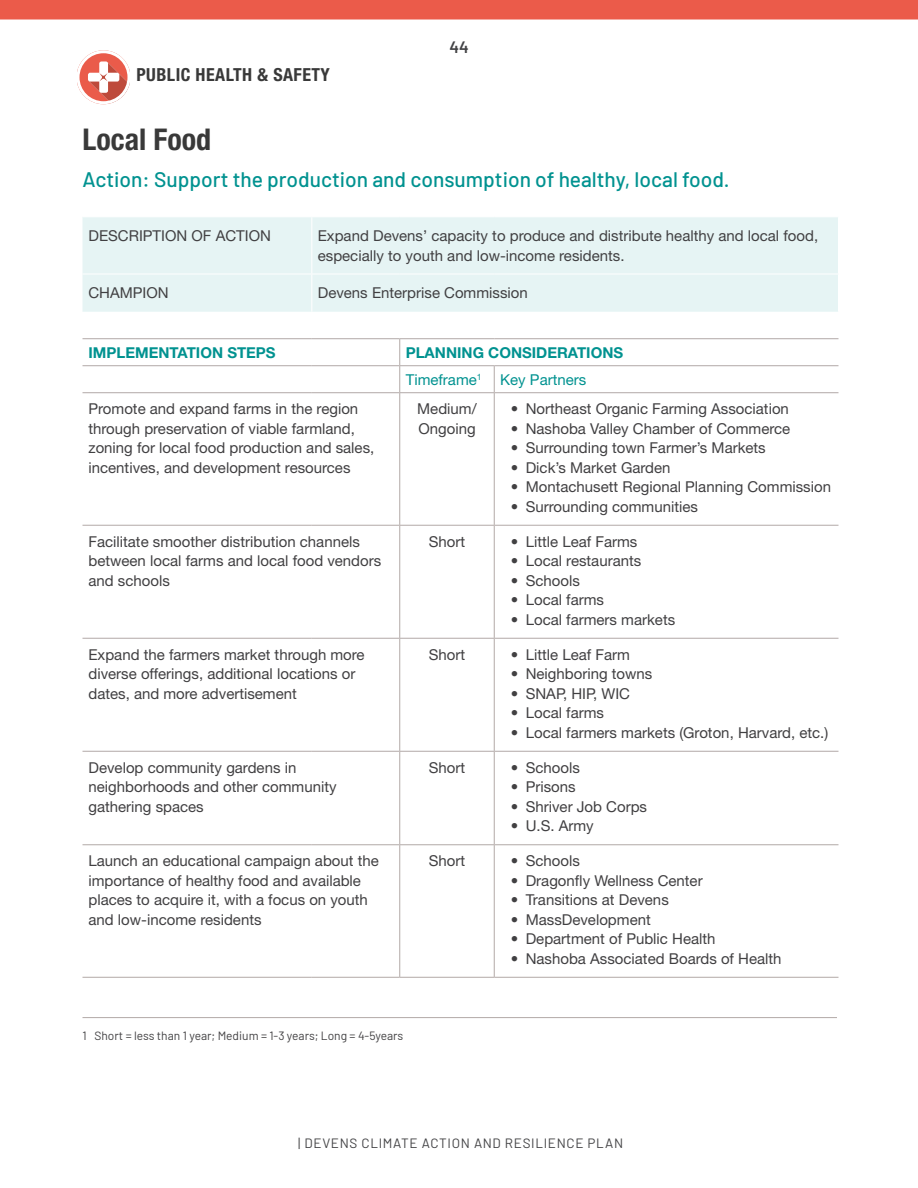
<style>
.page{position:relative;width:918px;height:1188px;background:#fff}
.page>*{position:absolute;margin:0;border:0;box-sizing:border-box;transform-origin:0 0}
.BluePrint_Title{font:700 condensed 30px "Helvetica Neue LT Pro";color:#393939}
.Blueprint_Action{font:500 21px "Barlow";color:#009290}
.Plan_Element_Title{font:700 condensed 18px "Helvetica Neue LT Pro";letter-spacing:.025em;color:#393939}
.t1{font:600 16.5px "Barlow";color:#434345}
.Table_Text{font:15px/19.5px "Helvetica Neue LT Pro";color:#414042}
.Blueprint_Headers{font:700 15px "Helvetica Neue LT Pro";color:#009290}
.Blueprint_Headers-2{font:15px "Helvetica Neue LT Pro";color:#009290}
.t2{font:13.5px "Barlow";letter-spacing:.05em;color:#434345}
.Footnotes{font:12px "Barlow";color:#414042}
</style>
<div class="page">
<div style="left:82px;top:217px;width:756px;height:95px;background:#e6f4f4"></div>
<hr style="left:311px;top:217px;width:1px;height:57px;background:#fff">
<hr style="left:82px;top:274px;width:230px;height:1px;background:#fff">
<hr style="left:312px;top:274px;width:88px;height:1px;background:#fff">
<hr style="left:311px;top:274px;width:1px;height:38px;background:#fff">
<hr style="left:400px;top:274px;width:94px;height:1px;background:#fff">
<hr style="left:494px;top:274px;width:345px;height:1px;background:#fff">
<hr style="left:82px;top:365px;width:230px;height:1px;background:#b2a9a7">
<hr style="left:312px;top:365px;width:88px;height:1px;background:#b2a9a7">
<hr style="left:400px;top:365px;width:94px;height:1px;background:#b2a9a7">
<hr style="left:494px;top:365px;width:344px;height:1px;background:#b2a9a7">
<hr style="left:82px;top:392px;width:230px;height:1px;background:#b2a9a7">
<hr style="left:312px;top:392px;width:88px;height:1px;background:#b2a9a7">
<hr style="left:400px;top:392px;width:94px;height:1px;background:#b2a9a7">
<hr style="left:399px;top:393px;width:1px;height:132px;background:#b2a9a7">
<hr style="left:494px;top:392px;width:344px;height:1px;background:#b2a9a7">
<hr style="left:494px;top:393px;width:1px;height:132px;background:#b2a9a7">
<hr style="left:82px;top:525px;width:230px;height:1px;background:#b2a9a7">
<hr style="left:312px;top:525px;width:88px;height:1px;background:#b2a9a7">
<hr style="left:400px;top:525px;width:94px;height:1px;background:#b2a9a7">
<hr style="left:399px;top:526px;width:1px;height:112px;background:#b2a9a7">
<hr style="left:494px;top:525px;width:344px;height:1px;background:#b2a9a7">
<hr style="left:494px;top:526px;width:1px;height:112px;background:#b2a9a7">
<hr style="left:82px;top:638px;width:230px;height:1px;background:#b2a9a7">
<hr style="left:312px;top:638px;width:88px;height:1px;background:#b2a9a7">
<hr style="left:400px;top:638px;width:94px;height:1px;background:#b2a9a7">
<hr style="left:399px;top:639px;width:1px;height:112px;background:#b2a9a7">
<hr style="left:494px;top:638px;width:344px;height:1px;background:#b2a9a7">
<hr style="left:494px;top:639px;width:1px;height:112px;background:#b2a9a7">
<hr style="left:82px;top:751px;width:230px;height:1px;background:#b2a9a7">
<hr style="left:312px;top:751px;width:88px;height:1px;background:#b2a9a7">
<hr style="left:400px;top:751px;width:94px;height:1px;background:#b2a9a7">
<hr style="left:399px;top:752px;width:1px;height:92px;background:#b2a9a7">
<hr style="left:494px;top:751px;width:344px;height:1px;background:#b2a9a7">
<hr style="left:494px;top:752px;width:1px;height:92px;background:#b2a9a7">
<hr style="left:82px;top:844px;width:230px;height:1px;background:#b2a9a7">
<hr style="left:312px;top:844px;width:88px;height:1px;background:#b2a9a7">
<hr style="left:400px;top:844px;width:94px;height:1px;background:#b2a9a7">
<hr style="left:399px;top:845px;width:1px;height:132px;background:#b2a9a7">
<hr style="left:494px;top:844px;width:344px;height:1px;background:#b2a9a7">
<hr style="left:494px;top:845px;width:1px;height:132px;background:#b2a9a7">
<hr style="left:82px;top:977px;width:230px;height:1px;background:#b2a9a7">
<hr style="left:312px;top:977px;width:88px;height:1px;background:#b2a9a7">
<hr style="left:400px;top:977px;width:94px;height:1px;background:#b2a9a7">
<hr style="left:494px;top:977px;width:344px;height:1px;background:#b2a9a7">
<hr style="left:82px;top:338px;width:230px;height:1px;background:#b2a9a7">
<hr style="left:312px;top:338px;width:88px;height:1px;background:#b2a9a7">
<hr style="left:400px;top:338px;width:94px;height:1px;background:#b2a9a7">
<hr style="left:494px;top:338px;width:344px;height:1px;background:#b2a9a7">
<svg style="left:399px;top:339px;width:1px;height:53px"></svg>
<svg style="left:494px;top:366px;width:1px;height:26px"></svg>
<hr style="left:82px;top:1017px;width:755px;height:1px;background:#b2a9a7">
<svg style="left:79px;top:50px;width:51px;height:54px"></svg>
<svg style="left:99px;top:73px;width:9px;height:8px"></svg>
<div style="left:76px;top:50px;width:54px;height:54px;border:3px solid #fff;border-radius:50%"></div>
<div style="left:0;top:0;width:918px;height:20px;background:#eb5b4a"></div>
<p class="Plan_Element_Title" style="left:136px;top:64px;width:195px">PUBLIC HEALTH &amp; SAFETY</p>
<p class="t1" style="left:449px;top:35px;width:21px">44</p>
<p class="BluePrint_Title" style="left:82px;top:122px;width:130px">Local Food</p>
<p class="Blueprint_Action" style="left:82px;top:164px;width:649px">Action: Support the production and consumption of healthy, local food.</p>
<p class="Table_Text" style="left:88px;top:226px;width:184px">DESCRIPTION OF ACTION</p>
<p class="Table_Text" style="left:318px;top:226px;width:502px">Expand Devens’ capacity to produce and distribute healthy and local food, especially to youth and low-income residents.</p>
<p class="Table_Text" style="left:88px;top:283px;width:82px">CHAMPION</p>
<p class="Table_Text" style="left:318px;top:283px;width:212px">Devens Enterprise Commission</p>
<p class="Blueprint_Headers" style="left:88px;top:343px;width:189px">IMPLEMENTATION STEPS</p>
<p class="Blueprint_Headers" style="left:406px;top:343px;width:219px">PLANNING CONSIDERATIONS</p>
<p class="Blueprint_Headers-2" style="left:406px;top:370px;width:77px">Timeframe<sup>1</sup></p>
<p class="Blueprint_Headers-2" style="left:500px;top:370px;width:88px">Key Partners</p>
<p class="Table_Text" style="left:88px;top:399px;width:287px">Promote and expand farms in the region through preservation of viable farmland, zoning for local food production and sales, incentives, and development resources</p>
<p class="Table_Text" style="left:417px;top:399px;width:61px">Medium/<br>Ongoing</p>
<p class="Table_Text" style="left:511px;top:399px;width:280px">• Northeast Organic Farming Association</p>
<p class="Table_Text" style="left:511px;top:418px;width:281px">• Nashoba Valley Chamber of Commerce</p>
<p class="Table_Text" style="left:511px;top:438px;width:257px">• Surrounding town Farmer’s Markets</p>
<p class="Table_Text" style="left:511px;top:457px;width:161px">• Dick’s Market Garden</p>
<p class="Table_Text" style="left:511px;top:477px;width:322px">• Montachusett Regional Planning Commission</p>
<p class="Table_Text" style="left:511px;top:496px;width:189px">• Surrounding communities</p>
<p class="Table_Text" style="left:88px;top:531px;width:294px">Facilitate smoother distribution channels between local farms and local food vendors and schools</p>
<p class="Table_Text" style="left:429px;top:531px;width:38px">Short</p>
<p class="Table_Text" style="left:511px;top:531px;width:128px">• Little Leaf Farms</p>
<p class="Table_Text" style="left:511px;top:551px;width:132px">• Local restaurants</p>
<p class="Table_Text" style="left:511px;top:570px;width:71px">• Schools</p>
<p class="Table_Text" style="left:511px;top:590px;width:95px">• Local farms</p>
<p class="Table_Text" style="left:511px;top:609px;width:166px">• Local farmers markets</p>
<p class="Table_Text" style="left:88px;top:644px;width:278px">Expand the farmers market through more diverse offerings, additional locations or dates, and more advertisement</p>
<p class="Table_Text" style="left:429px;top:644px;width:38px">Short</p>
<p class="Table_Text" style="left:511px;top:644px;width:121px">• Little Leaf Farm</p>
<p class="Table_Text" style="left:511px;top:664px;width:143px">• Neighboring towns</p>
<p class="Table_Text" style="left:511px;top:683px;width:121px">• SNAP, HIP, WIC</p>
<p class="Table_Text" style="left:511px;top:703px;width:95px">• Local farms</p>
<p class="Table_Text" style="left:511px;top:722px;width:319px">• Local farmers markets (Groton, Harvard, etc.)</p>
<p class="Table_Text" style="left:88px;top:757px;width:250px">Develop community gardens in neighborhoods and other community gathering spaces</p>
<p class="Table_Text" style="left:429px;top:757px;width:38px">Short</p>
<p class="Table_Text" style="left:511px;top:757px;width:71px">• Schools</p>
<p class="Table_Text" style="left:511px;top:777px;width:66px">• Prisons</p>
<p class="Table_Text" style="left:511px;top:796px;width:138px">• Shriver Job Corps</p>
<p class="Table_Text" style="left:511px;top:816px;width:85px">• U.S. Army</p>
<p class="Table_Text" style="left:88px;top:851px;width:292px">Launch an educational campaign about the importance of healthy food and available places to acquire it, with a focus on youth and low-income residents</p>
<p class="Table_Text" style="left:429px;top:851px;width:38px">Short</p>
<p class="Table_Text" style="left:511px;top:851px;width:71px">• Schools</p>
<p class="Table_Text" style="left:511px;top:870px;width:193px">• Dragonfly Wellness Center</p>
<p class="Table_Text" style="left:511px;top:890px;width:160px">• Transitions at Devens</p>
<p class="Table_Text" style="left:511px;top:909px;width:142px">• MassDevelopment</p>
<p class="Table_Text" style="left:511px;top:929px;width:206px">• Department of Public Health</p>
<p class="Table_Text" style="left:511px;top:948px;width:272px">• Nashoba Associated Boards of Health</p>
<p class="Footnotes" style="left:82px;top:1026px;width:322px">1 Short = less than 1 year; Medium = 1-3 years; Long = 4-5years</p>
<p class="t2" style="left:298px;top:1133px;width:327px">| DEVENS CLIMATE ACTION AND RESILIENCE PLAN</p>
</div>
